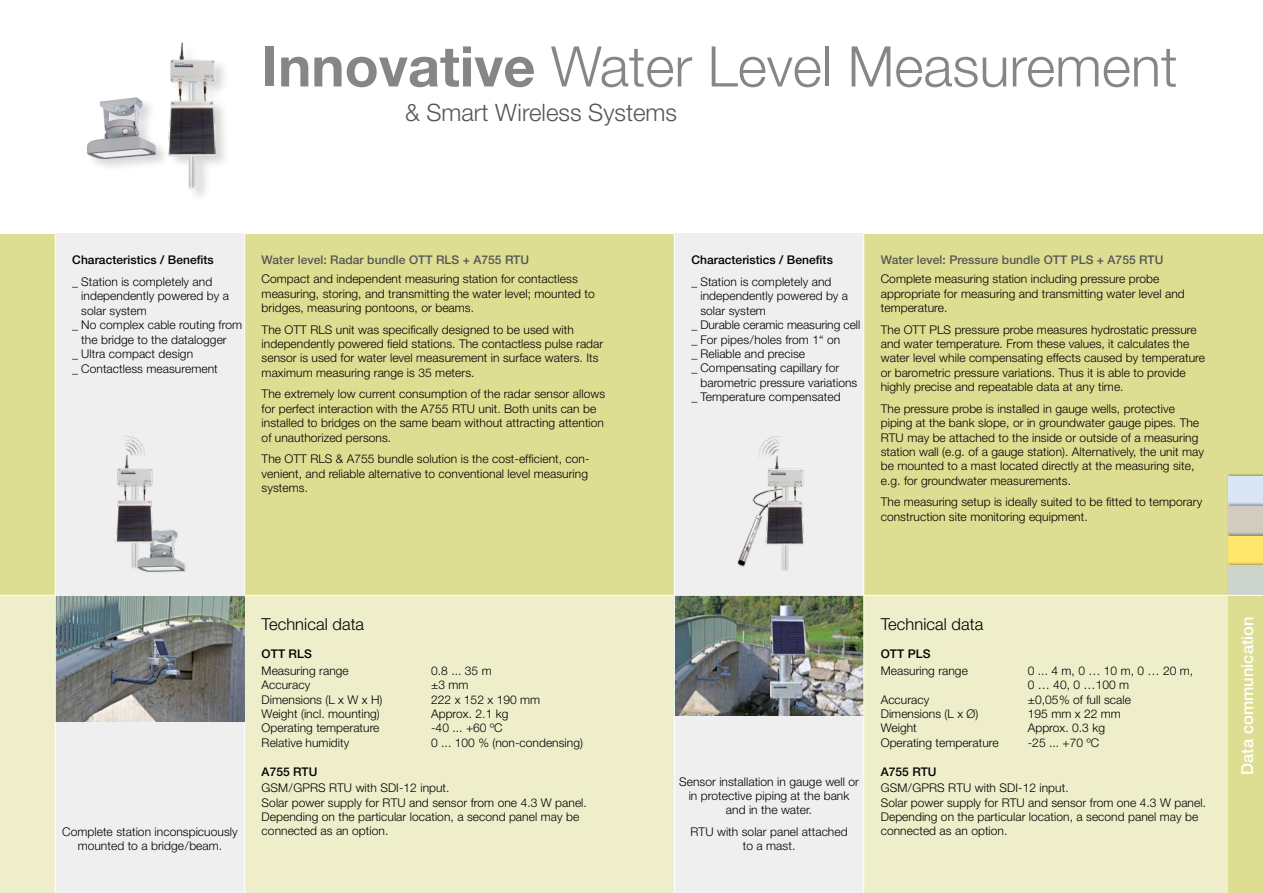
<style>
.page{position:relative;width:1263px;height:893px;background:#fff}
.page>*{position:absolute;margin:0;border:0;box-sizing:border-box;transform-origin:0 0}
.t1{font:300 55.95px "Helvetica Neue LT";color:#868685}
.t2{font:300 24px "Helvetica Neue LT";color:#565655}
.t3{font:300 16.5px "Helvetica Neue LT";letter-spacing:.005em;color:#000}
.t4{font:500 16.5px "Helvetica Neue LT";color:#fff}
.t5{font:300 12px/14.4px "Helvetica Neue LT";letter-spacing:.005em;color:#000}
.t6{font:500 12px "Helvetica Neue LT";letter-spacing:.005em;color:#565655}
.t7{font:500 12px "Helvetica Neue LT";letter-spacing:.005em;color:#000}
.s1{font-weight:700}
</style>
<div class="page">
<div style="left:0;top:595px;width:1263px;height:298px;background:#eeeecb"></div>
<div style="left:0;top:234px;width:1263px;height:361px;background:#dede92"></div>
<div style="left:674px;top:234px;width:190px;height:659px;background:#efefef"></div>
<div style="left:55px;top:234px;width:190px;height:659px;background:#efefef"></div>
<div style="left:1227px;top:473px;width:36px;height:33px;background:#000;opacity:.3"></div>
<div style="left:1229px;top:476px;width:34px;height:30px;background:#dae6f6"></div>
<div style="left:1227px;top:503px;width:36px;height:33px;background:#000;opacity:.3"></div>
<div style="left:1229px;top:506px;width:34px;height:30px;background:#d1cbc0"></div>
<div style="left:1227px;top:532px;width:36px;height:34px;background:#000;opacity:.3"></div>
<div style="left:1229px;top:536px;width:34px;height:29px;background:#ffe66d"></div>
<div style="left:1227px;top:562px;width:36px;height:34px;background:#000;opacity:.3"></div>
<div style="left:1229px;top:565px;width:34px;height:30px;background:#cdd4ce"></div>
<hr style="left:244px;top:231px;width:1px;height:662px;background:#fff">
<div style="left:1229px;top:595px;width:34px;height:298px;background:#dede92"></div>
<img style="left:675px;top:596px;width:188px;height:119px">
<img style="left:56px;top:596px;width:188px;height:126px">
<img style="left:737px;top:436px;width:68px;height:135px">
<img style="left:115px;top:436px;width:71px;height:137px">
<div style="left:167px;top:41px;width:63px;height:162px;background:#000;opacity:.16"></div>
<img style="left:168px;top:43px;width:48px;height:147px">
<div style="left:86px;top:95px;width:85px;height:78px;background:#000;opacity:.16"></div>
<img style="left:86px;top:97px;width:70px;height:63px">
<hr style="left:0;top:595px;width:1263px;height:1px;background:#fff">
<hr style="left:863px;top:232px;width:1px;height:661px;background:#fff">
<hr style="left:674px;top:232px;width:1px;height:661px;background:#fff">
<hr style="left:55px;top:232px;width:1px;height:661px;background:#fff">
<h1 class="t1" style="left:262px;top:32px;width:917px"><span class="s1">Innovative</span> Water Level Measurement</h1>
<h2 class="t2" style="left:405px;top:98px;width:274px">&amp; Smart Wireless Systems</h2>
<p class="t7" style="left:72px;top:253px;width:143px">Characteristics / Benefits</p>
<p class="t5" style="left:72px;top:274px;width:142px">_ Station is completely and</p>
<p class="t5" style="left:81px;top:289px;width:149px">independently powered by a</p>
<p class="t5" style="left:81px;top:303px;width:67px">solar system</p>
<p class="t5" style="left:72px;top:318px;width:171px">_ No complex cable routing from</p>
<p class="t5" style="left:81px;top:332px;width:147px">the bridge to the datalogger</p>
<p class="t5" style="left:72px;top:346px;width:122px">_ Ultra compact design</p>
<p class="t5" style="left:72px;top:361px;width:147px">_ Contactless measurement</p>
<p class="t6" style="left:262px;top:253px;width:269px">Water level: Radar bundle OTT RLS + A755 RTU</p>
<p class="t5" style="left:262px;top:271px;width:335px">Compact and independent measuring station for contactless measuring, storing, and transmitting the water level; mounted to bridges, measuring pontoons, or beams.</p>
<p class="t5" style="left:262px;top:322px;width:343px">The OTT RLS unit was specifically designed to be used with independently powered field stations. The contactless pulse radar sensor is used for water level measurement in surface waters. Its maximum measuring range is 35 meters.</p>
<p class="t5" style="left:262px;top:387px;width:345px">The extremely low current consumption of the radar sensor allows for perfect interaction with the A755 RTU unit. Both units can be installed to bridges on the same beam without attracting attention of unauthorized persons.</p>
<p class="t5" style="left:262px;top:451px;width:329px">The OTT RLS &amp; A755 bundle solution is the cost-efficient, con&shy;venient, and reliable alternative to conventional level measuring systems.</p>
<p class="t5" style="left:62px;top:824px;width:177px;text-align:center">Complete station inconspicuously mounted to a bridge/beam.</p>
<h3 class="t3" style="left:262px;top:614px;width:104px">Technical data</h3>
<p class="t7" style="left:262px;top:647px;width:52px">OTT RLS</p>
<p class="t5" style="left:262px;top:663px;width:89px">Measuring range</p>
<p class="t5" style="left:431px;top:663px;width:62px">0.8 ... 35 m</p>
<p class="t5" style="left:262px;top:678px;width:50px">Accuracy</p>
<p class="t5" style="left:431px;top:678px;width:39px">±3 mm</p>
<p class="t5" style="left:262px;top:692px;width:122px">Dimensions (L x W x H)</p>
<p class="t5" style="left:431px;top:692px;width:111px">222 x 152 x 190 mm</p>
<p class="t5" style="left:262px;top:706px;width:120px">Weight (incl. mounting)</p>
<p class="t5" style="left:431px;top:706px;width:79px">Approx. 2.1 kg</p>
<p class="t5" style="left:262px;top:721px;width:119px">Operating temperature</p>
<p class="t5" style="left:431px;top:721px;width:73px">-40 ... +60 ºC</p>
<p class="t5" style="left:262px;top:735px;width:89px">Relative humidity</p>
<p class="t5" style="left:431px;top:735px;width:153px">0 ... 100 % (non-condensing)</p>
<p class="t7" style="left:262px;top:764px;width:57px">A755 RTU</p>
<p class="t5" style="left:262px;top:780px;width:327px">GSM/GPRS RTU with SDI-12 input.<br>Solar power supply for RTU and sensor from one 4.3 W panel.<br>Depending on the particular location, a second panel may be connected as an option.</p>
<p class="t7" style="left:691px;top:253px;width:143px">Characteristics / Benefits</p>
<p class="t5" style="left:691px;top:274px;width:142px">_ Station is completely and</p>
<p class="t5" style="left:700px;top:289px;width:149px">independently powered by a</p>
<p class="t5" style="left:700px;top:303px;width:67px">solar system</p>
<p class="t5" style="left:691px;top:318px;width:170px">_ Durable ceramic measuring cell</p>
<p class="t5" style="left:691px;top:332px;width:150px">_ For pipes/holes from 1“ on</p>
<p class="t5" style="left:691px;top:346px;width:115px">_ Reliable and precise</p>
<p class="t5" style="left:691px;top:361px;width:149px">_ Compensating capillary for</p>
<p class="t5" style="left:700px;top:375px;width:158px">barometric pressure variations</p>
<p class="t5" style="left:691px;top:390px;width:151px">_ Temperature compensated</p>
<p class="t6" style="left:881px;top:253px;width:284px">Water level: Pressure bundle OTT PLS + A755 RTU</p>
<p class="t5" style="left:881px;top:271px;width:305px">Complete measuring station including pressure probe appropriate for measuring and transmitting water level and temperature.</p>
<p class="t5" style="left:881px;top:322px;width:326px">The OTT PLS pressure probe measures hydrostatic pressure and water temperature. From these values, it calculates the water level while compensating effects caused by temperature or barometric pressure variations. Thus it is able to provide highly precise and repeatable data at any time.</p>
<p class="t5" style="left:881px;top:401px;width:325px">The pressure probe is installed in gauge wells, protective piping at the bank slope, or in groundwater gauge pipes. The RTU may be attached to the inside or outside of a measuring station wall (e.g. of a gauge station). Alternatively, the unit may be mounted to a mast located directly at the measuring site, e.g. for groundwater measurements.</p>
<p class="t5" style="left:881px;top:495px;width:323px">The measuring setup is ideally suited to be fitted to temporary construction site monitoring equipment.</p>
<p class="t5" style="left:679px;top:774px;width:181px;text-align:center">Sensor installation in gauge well or in protective piping at the bank and in the water.</p>
<p class="t5" style="left:690px;top:824px;width:159px;text-align:center">RTU with solar panel attached to a mast.</p>
<h3 class="t3" style="left:881px;top:614px;width:104px">Technical data</h3>
<p class="t7" style="left:881px;top:647px;width:51px">OTT PLS</p>
<p class="t5" style="left:881px;top:663px;width:89px">Measuring range</p>
<p class="t5" style="left:1028px;top:663px;width:167px">0 ... 4 m, 0 … 10 m, 0 … 20 m,<br>0 … 40, 0 …100 m</p>
<p class="t5" style="left:881px;top:692px;width:50px">Accuracy</p>
<p class="t5" style="left:1028px;top:692px;width:105px">±0,05% of full scale</p>
<p class="t5" style="left:881px;top:706px;width:99px">Dimensions (L x Ø)</p>
<p class="t5" style="left:1028px;top:706px;width:95px">195 mm x 22 mm</p>
<p class="t5" style="left:881px;top:721px;width:38px">Weight</p>
<p class="t5" style="left:1028px;top:721px;width:79px">Approx. 0.3 kg</p>
<p class="t5" style="left:881px;top:735px;width:119px">Operating temperature</p>
<p class="t5" style="left:1028px;top:735px;width:73px">-25 ... +70 ºC</p>
<p class="t7" style="left:881px;top:764px;width:57px">A755 RTU</p>
<p class="t5" style="left:881px;top:780px;width:327px">GSM/GPRS RTU with SDI-12 input.<br>Solar power supply for RTU and sensor from one 4.3 W panel.<br>Depending on the particular location, a second panel may be connected as an option.</p>
<h3 class="t4" style="left:1237px;top:775px;width:160px;rotate:-90deg">Data communication</h3>
</div>
